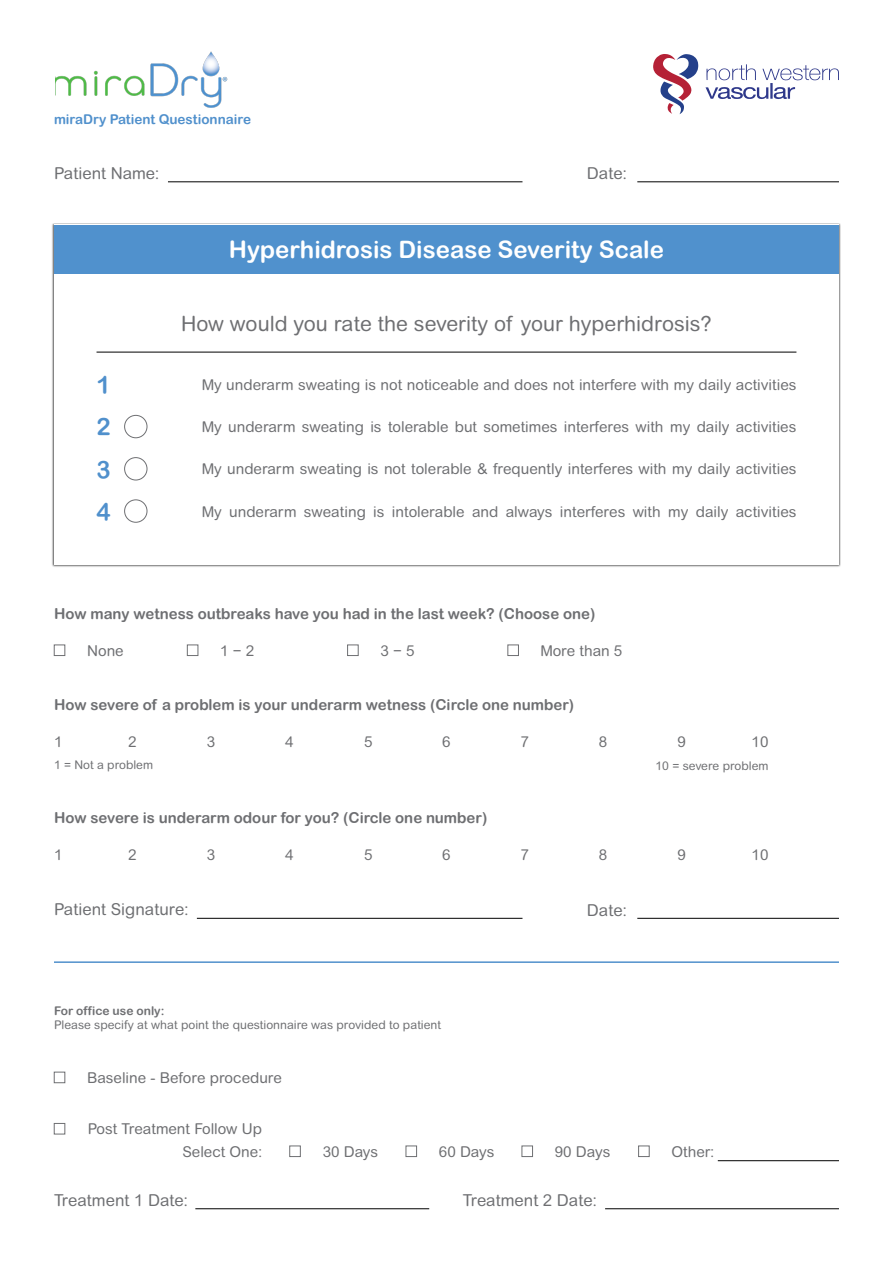
<style>
.page{position:relative;width:893px;height:1263px;background:#fff}
.page>*{position:absolute;margin:0;border:0;box-sizing:border-box;transform-origin:0 0}
.t1{font:700 24px "Arial Rounded WGL";color:#fff}
.t2{font:700 24px "Arial Rounded WGL";color:#5090cc}
.t3{font:21px "Arial Rounded MT Std";color:#6e6f72}
.t4{font:16.5px "Arial Rounded MT Std";color:#6e6f72}
.t5{font:15px/22.5px "Arial Rounded MT Std";color:#6e6f72;text-align:right}
.t6{font:700 15px "Arial Rounded WGL";color:#6e6f72}
.t7{font:700 13.5px "Arial Rounded WGL";color:#5090cc}
.t8{font:12px "Arial Rounded MT Std";color:#6e6f72}
.t9{font:12px "Arial Rounded MT Bold";color:#6e6f72}
</style>
<div class="page">
<svg style="left:653px;top:54px;width:45px;height:60px"></svg>
<svg style="left:705px;top:64px;width:134px;height:35px"></svg>
<img style="left:55px;top:51px;width:173px;height:57px">
<hr style="left:168px;top:182px;width:354px;height:1px;background:#000">
<hr style="left:637px;top:182px;width:202px;height:1px;background:#000">
<div style="left:54px;top:225px;width:785px;height:48px;background:#5091cd"></div>
<hr style="left:97px;top:352px;width:699px;height:1px;background:#000">
<div style="left:124px;top:415px;width:23px;height:23px;border:1px solid #6e6f72;border-radius:50%"></div>
<div style="left:124px;top:457px;width:23px;height:23px;border:1px solid #6e6f72;border-radius:50%"></div>
<div style="left:124px;top:500px;width:23px;height:22px;border:1px solid #6e6f72;border-radius:50%"></div>
<div style="left:54px;top:645px;width:11px;height:11px;border:1px solid #6e6f72"></div>
<div style="left:187px;top:645px;width:11px;height:11px;border:1px solid #6e6f72"></div>
<div style="left:347px;top:645px;width:11px;height:11px;border:1px solid #6e6f72"></div>
<div style="left:508px;top:645px;width:11px;height:11px;border:1px solid #6e6f72"></div>
<hr style="left:197px;top:918px;width:325px;height:1px;background:#000">
<hr style="left:637px;top:918px;width:202px;height:1px;background:#000">
<hr style="left:54px;top:961px;width:785px;height:2px;background:#5090cc">
<hr style="left:195px;top:1208px;width:234px;height:1px;background:#000">
<hr style="left:605px;top:1208px;width:234px;height:1px;background:#000">
<div style="left:54px;top:1072px;width:11px;height:11px;border:1px solid #6e6f72"></div>
<div style="left:54px;top:1123px;width:11px;height:11px;border:1px solid #6e6f72"></div>
<div style="left:289px;top:1146px;width:12px;height:11px;border:1px solid #6e6f72"></div>
<div style="left:406px;top:1146px;width:11px;height:11px;border:1px solid #6e6f72"></div>
<div style="left:522px;top:1146px;width:11px;height:11px;border:1px solid #6e6f72"></div>
<div style="left:638px;top:1146px;width:11px;height:11px;border:1px solid #6e6f72"></div>
<hr style="left:718px;top:1160px;width:121px;height:1px;background:#000">
<p class="t7" style="left:54px;top:109px;width:199px">miraDry Patient Questionnaire</p>
<p class="t4" style="left:54px;top:163px;width:107px">Patient Name:</p>
<p class="t4" style="left:587px;top:164px;width:41px">Date:</p>
<h1 class="t1" style="left:229px;top:232px;width:437px">Hyperhidrosis Disease Severity Scale</h1>
<h2 class="t3" style="left:181px;top:312px;width:532px">How would you rate the severity of your hyperhidrosis?</h2>
<h1 class="t2" style="left:97px;top:367px;width:16px">1</h1>
<p class="t5" style="left:202px;top:373px;width:596px">My underarm sweating is not noticeable and does not interfere with my daily activities</p>
<h1 class="t2" style="left:97px;top:409px;width:16px">2</h1>
<p class="t5" style="left:202px;top:416px;width:596px">My underarm sweating is tolerable but sometimes interferes with my daily activities</p>
<h1 class="t2" style="left:97px;top:451px;width:16px">3</h1>
<p class="t5" style="left:202px;top:458px;width:596px">My underarm sweating is not tolerable &amp; frequently interferes with my daily activities</p>
<h1 class="t2" style="left:97px;top:494px;width:16px">4</h1>
<p class="t5" style="left:202px;top:500px;width:596px">My underarm sweating is intolerable and always interferes with my daily activities</p>
<p class="t6" style="left:54px;top:602px;width:543px">How many wetness outbreaks have you had in the last week? (Choose one)</p>
<p class="t5" style="left:87px;top:639px;width:38px">None</p>
<p class="t5" style="left:220px;top:639px;width:36px">1 − 2</p>
<p class="t5" style="left:380px;top:639px;width:36px">3 − 5</p>
<p class="t5" style="left:541px;top:639px;width:83px">More than 5</p>
<p class="t6" style="left:54px;top:693px;width:522px">How severe of a problem is your underarm wetness (Circle one number)</p>
<p class="t5" style="left:54px;top:730px;width:10px">1</p>
<p class="t5" style="left:128px;top:730px;width:10px">2</p>
<p class="t5" style="left:207px;top:730px;width:10px">3</p>
<p class="t5" style="left:285px;top:730px;width:10px">4</p>
<p class="t5" style="left:364px;top:730px;width:10px">5</p>
<p class="t5" style="left:442px;top:730px;width:10px">6</p>
<p class="t5" style="left:521px;top:730px;width:10px">7</p>
<p class="t5" style="left:599px;top:730px;width:10px">8</p>
<p class="t5" style="left:677px;top:730px;width:10px">9</p>
<p class="t5" style="left:752px;top:730px;width:18px">10</p>
<p class="t8" style="left:54px;top:758px;width:101px">1 = Not a problem</p>
<p class="t8" style="left:655px;top:758px;width:115px">10 = severe problem</p>
<p class="t6" style="left:54px;top:807px;width:435px">How severe is underarm odour for you? (Circle one number)</p>
<p class="t5" style="left:54px;top:844px;width:10px">1</p>
<p class="t5" style="left:128px;top:844px;width:10px">2</p>
<p class="t5" style="left:207px;top:844px;width:10px">3</p>
<p class="t5" style="left:285px;top:844px;width:10px">4</p>
<p class="t5" style="left:364px;top:844px;width:10px">5</p>
<p class="t5" style="left:442px;top:844px;width:10px">6</p>
<p class="t5" style="left:521px;top:844px;width:10px">7</p>
<p class="t5" style="left:599px;top:844px;width:10px">8</p>
<p class="t5" style="left:677px;top:844px;width:10px">9</p>
<p class="t5" style="left:752px;top:844px;width:18px">10</p>
<p class="t4" style="left:54px;top:900px;width:136px">Patient Signature:</p>
<p class="t4" style="left:587px;top:900px;width:41px">Date:</p>
<p class="t9" style="left:54px;top:1003px;width:112px">For office use only:</p>
<p class="t8" style="left:54px;top:1018px;width:389px">Please specify at what point the questionnaire was provided to patient</p>
<p class="t5" style="left:87px;top:1066px;width:196px">Baseline - Before procedure</p>
<p class="t5" style="left:88px;top:1118px;width:176px">Post Treatment Follow Up<br>Select One:</p>
<p class="t5" style="left:323px;top:1140px;width:57px">30 Days</p>
<p class="t5" style="left:439px;top:1140px;width:57px">60 Days</p>
<p class="t5" style="left:555px;top:1140px;width:57px">90 Days</p>
<p class="t5" style="left:671px;top:1140px;width:44px">Other:</p>
<p class="t4" style="left:54px;top:1190px;width:135px">Treatment 1 Date:</p>
<p class="t4" style="left:463px;top:1190px;width:135px">Treatment 2 Date:</p>
</div>
